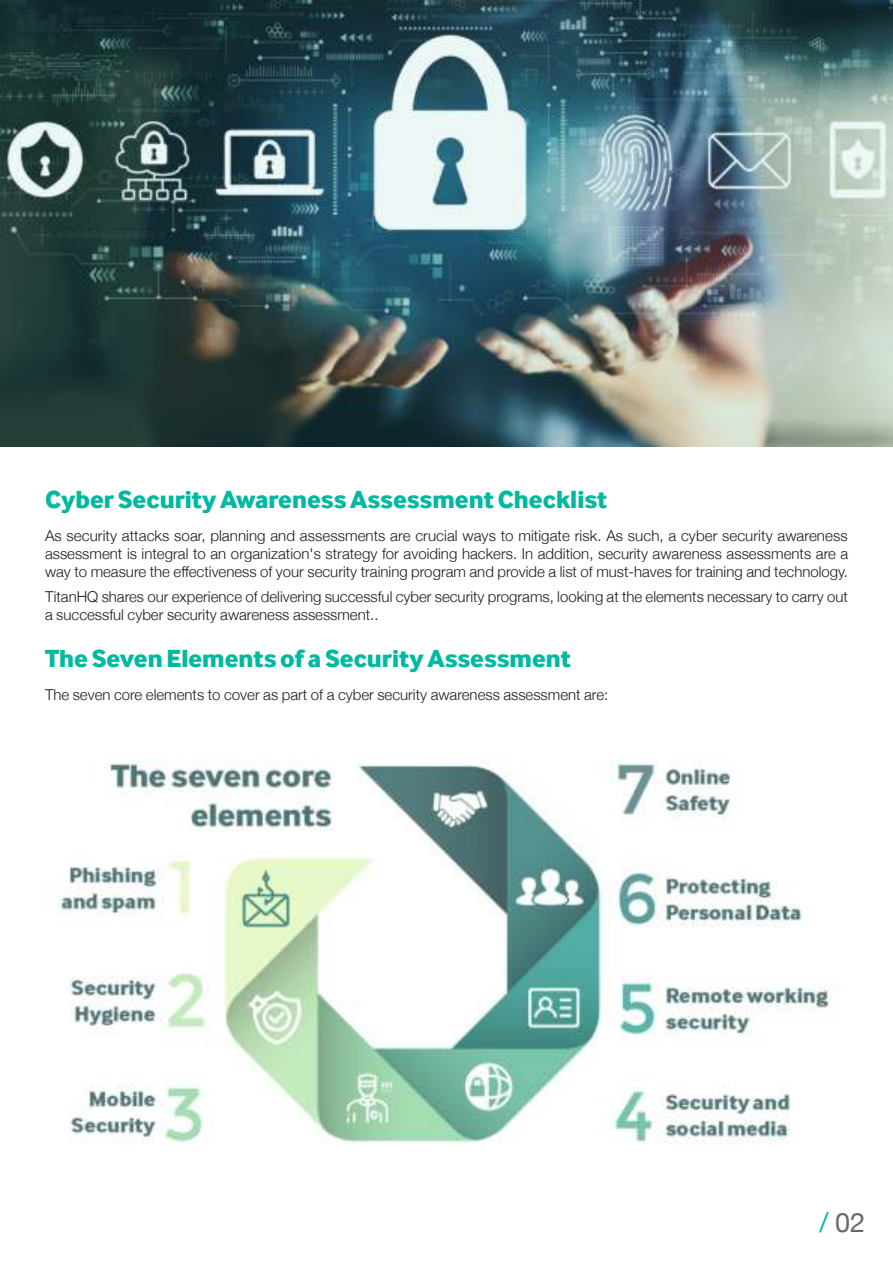
<style>
.page{position:relative;width:893px;height:1263px;background:#fff}
.page>*{position:absolute;margin:0;border:0;box-sizing:border-box;transform-origin:0 0}
.t1{font:27px "Helvetica Neue";color:#686868}
.t2{font:800 25.5px "Inter Face";color:#00b99f}
.t3{font:300 15px/18px "Helvetica Neue";color:#181e23;text-align:justify}
.s1{color:#00b99f}
</style>
<div class="page">
<img style="left:57px;top:759px;width:780px;height:385px">
<img style="left:0;top:0;width:892px;height:447px">
<h2 class="t2" style="left:45px;top:488px;width:564px">Cyber Security Awareness Assessment Checklist</h2>
<p class="t3" style="left:45px;top:528px;width:805px">As security attacks soar, planning and assessments are crucial ways to mitigate risk. As such, a cyber security awareness assessment is integral to an organization's strategy for avoiding hackers. In addition, security awareness assessments are a way to measure the effectiveness of your security training program and provide a list of must-haves for training and technology.</p>
<p class="t3" style="left:45px;top:589px;width:804px">TitanHQ shares our experience of delivering successful cyber security programs, looking at the elements necessary to carry out a successful cyber security awareness assessment..</p>
<h2 class="t2" style="left:45px;top:648px;width:527px">The Seven Elements of a Security Assessment</h2>
<p class="t3" style="left:45px;top:687px;width:565px">The seven core elements to cover as part of a cyber security awareness assessment are:</p>
<h1 class="t1" style="left:820px;top:1212px;width:47px"><span class="s1">/</span> 02</h1>
</div>
